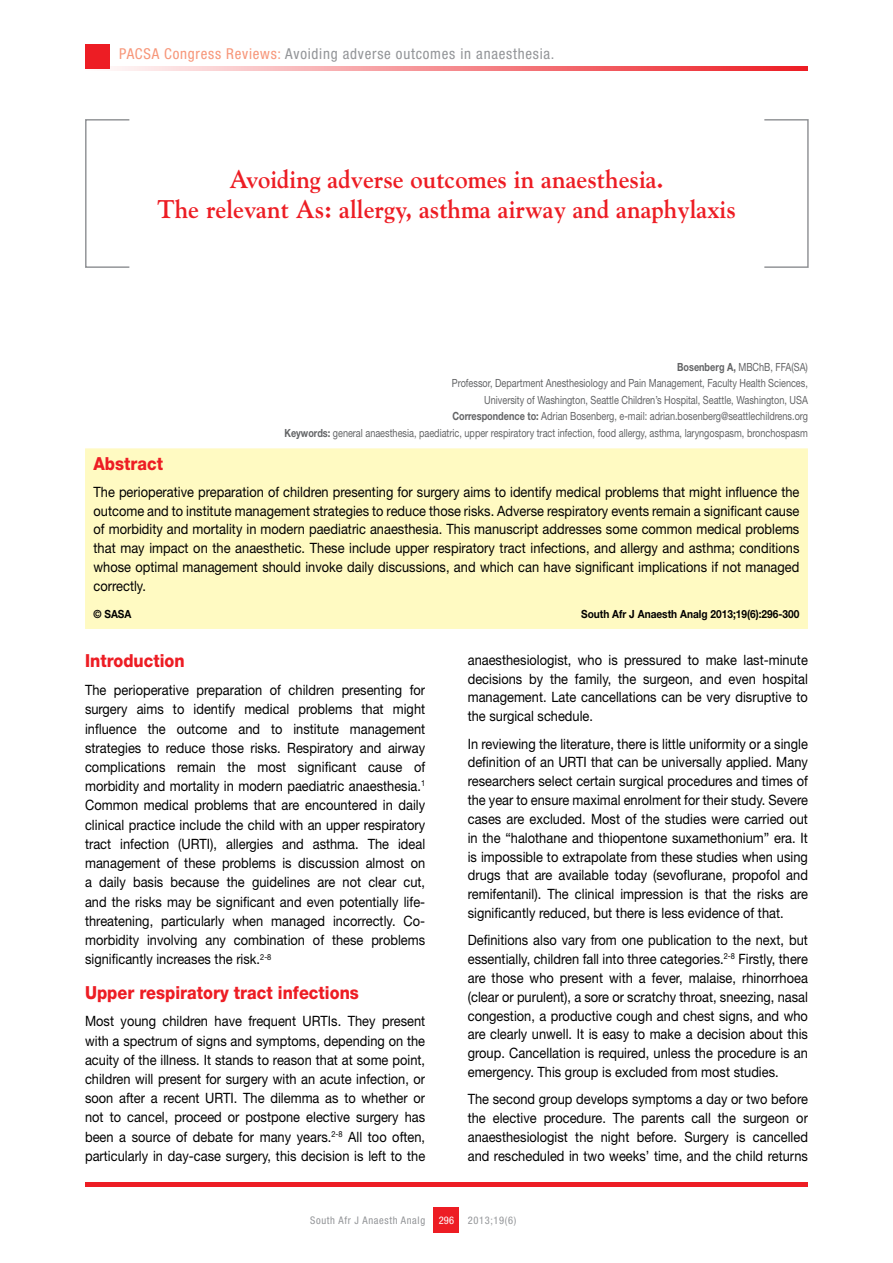
<style>
.page{position:relative;width:893px;height:1263px;background:#fff}
.page>*{position:absolute;margin:0;border:0;box-sizing:border-box;transform-origin:0 0}
.t1{font:700 25.5px/30px "Goudy";color:#ed1d24;text-align:center;scale:.96 1}
.t2{font:800 18px "Helvetica Neue LT Std";color:#ed1d24;scale:.9 1}
.t3{font:condensed 15px "Helvetica Neue LT Std";letter-spacing:.05em;color:#939598}
.t4{font:14.25px/18.8px "Helvetica Neue LT Std";color:#000;text-align:justify;scale:.9 1}
.t5{font:11.25px/16.5px "Helvetica Neue LT Std";color:#636466;text-align:right;scale:.81 1}
.t6{font:700 11.25px "Helvetica Neue LT Std";color:#000;scale:.9 1}
.t7{font:condensed 10.5px "Helvetica Neue LT Std";letter-spacing:.06em;color:#939598}
.t8{font:condensed 10.5px "Helvetica Neue LT Std";color:#fff}
.s1{color:#f79679}
.s2{font-weight:700}
</style>
<div class="page">
<svg style="left:85px;top:66px;width:723px;height:5px;background:#f5898d"></svg>
<div style="left:85px;top:44px;width:24px;height:24px;background:#ed1d24"></div>
<div style="left:434px;top:1208px;width:25px;height:25px;background:#ed1d24"></div>
<div style="left:85px;top:1182px;width:723px;height:5px;background:#ed1d24"></div>
<div style="left:764px;top:119px;width:45px;height:149px;border:2px solid #939598"></div>
<div style="left:85px;top:119px;width:45px;height:149px;border:2px solid #939598"></div>
<div style="left:85px;top:448px;width:723px;height:181px;background:#fffac2"></div>
<p class="t3" style="left:119px;top:45px;width:437px"><span class="s1">PACSA Congress Reviews:</span> Avoiding adverse outcomes in anaesthesia.</p>
<h1 class="t1" style="left:157px;top:164px;width:605px">Avoiding adverse outcomes in anaesthesia.<br>The relevant As: allergy, asthma airway and anaphylaxis</h1>
<p class="t5" style="left:284px;top:358px;width:648px"><span class="s2">Bosenberg A,</span> MBChB, FFA(SA)<br>Professor, Department Anesthesiology and Pain Management, Faculty Health Sciences,<br>University of Washington, Seattle Children’s Hospital, Seattle, Washington, USA<br><span class="s2">Correspondence to:</span> Adrian Bosenberg, e-mail: adrian.bosenberg@seattlechildrens.org<br><span class="s2">Keywords:</span> general anaesthesia, paediatric, upper respiratory tract infection, food allergy, asthma, laryngospasm, bronchospasm</p>
<p class="t2" style="left:94px;top:453px;width:79px">Abstract</p>
<p class="t4" style="left:94px;top:482px;width:786px">The perioperative preparation of children presenting for surgery aims to identify medical problems that might influence the outcome and to institute management strategies to reduce those risks. Adverse respiratory events remain a significant cause of morbidity and mortality in modern paediatric anaesthesia. This manuscript addresses some common medical problems that may impact on the anaesthetic. These include upper respiratory tract infections, and allergy and asthma; conditions whose optimal management should invoke daily discussions, and which can have significant implications if not managed correctly.</p>
<p class="t6" style="left:94px;top:607px;width:44px">© SASA</p>
<p class="t6" style="left:581px;top:607px;width:244px">South Afr J Anaesth Analg 2013;19(6):296-300</p>
<p class="t2" style="left:85px;top:650px;width:112px">Introduction</p>
<p class="t4" style="left:85px;top:680px;width:379px;line-height:19.2px">The perioperative preparation of children presenting for surgery aims to identify medical problems that might influence the outcome and to institute management strategies to reduce those risks. Respiratory and airway complications remain the most significant cause of morbidity and mortality in modern paediatric anaesthesia.<sup>1<br></sup>Common medical problems that are encountered in daily clinical practice include the child with an upper respiratory tract infection (URTI), allergies and asthma. The ideal management of these problems is discussion almost on a daily basis because the guidelines are not clear cut, and the risks may be significant and even potentially life&shy;threatening, particularly when managed incorrectly. Co&shy;morbidity involving any combination of these problems significantly increases the risk.<sup>2-8</sup></p>
<p class="t2" style="left:85px;top:981px;width:306px">Upper respiratory tract infections</p>
<p class="t4" style="left:85px;top:1011px;width:379px;line-height:19.2px">Most young children have frequent URTIs. They present with a spectrum of signs and symptoms, depending on the acuity of the illness. It stands to reason that at some point, children will present for surgery with an acute infection, or soon after a recent URTI. The dilemma as to whether or not to cancel, proceed or postpone elective surgery has been a source of debate for many years.<sup>2-8</sup> All too often, particularly in day-case surgery, this decision is left to the</p>
<p class="t4" style="left:468px;top:650px;width:379px">anaesthesiologist, who is pressured to make last-minute decisions by the family, the surgeon, and even hospital management. Late cancellations can be very disruptive to the surgical schedule.</p>
<p class="t4" style="left:468px;top:734px;width:379px">In reviewing the literature, there is little uniformity or a single definition of an URTI that can be universally applied. Many researchers select certain surgical procedures and times of the year to ensure maximal enrolment for their study. Severe cases are excluded. Most of the studies were carried out in the “halothane and thiopentone suxamethonium” era. It is impossible to extrapolate from these studies when using drugs that are available today (sevoflurane, propofol and remifentanil). The clinical impression is that the risks are significantly reduced, but there is less evidence of that.</p>
<p class="t4" style="left:468px;top:931px;width:380px">Definitions also vary from one publication to the next, but essentially, children fall into three categories.<sup>2-8</sup> Firstly, there are those who present with a fever, malaise, rhinorrhoea (clear or purulent), a sore or scratchy throat, sneezing, nasal congestion, a productive cough and chest signs, and who are clearly unwell. It is easy to make a decision about this group. Cancellation is required, unless the procedure is an emergency. This group is excluded from most studies.</p>
<p class="t4" style="left:468px;top:1090px;width:379px">The second group develops symptoms a day or two before the elective procedure. The parents call the surgeon or anaesthesiologist the night before. Surgery is cancelled and rescheduled in two weeks’ time, and the child returns</p>
<p class="t7" style="left:310px;top:1214px;width:117px">South Afr J Anaesth Analg</p>
<p class="t8" style="left:439px;top:1214px;width:17px">296</p>
<p class="t7" style="left:468px;top:1214px;width:50px">2013;19(6)</p>
</div>
